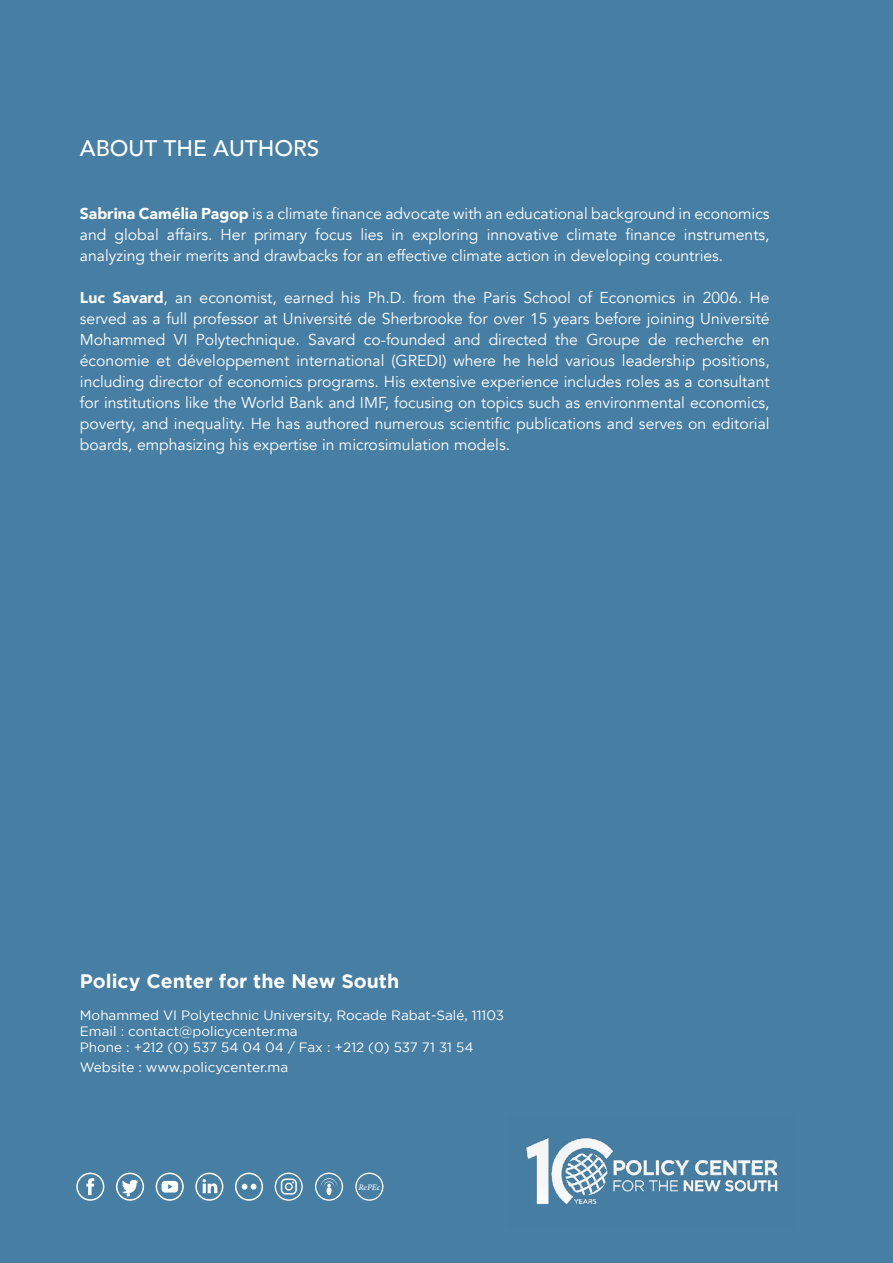
<style>
.page{position:relative;width:893px;height:1263px;background:#477ea3}
.page>*{position:absolute;margin:0;border:0;box-sizing:border-box;transform-origin:0 0}
.t1{font:500 22.5px "Avenir";color:#fff}
.t2{font:700 19.5px "Gotham";color:#fff}
.t3{font:15.75px/21px "Avenir";color:#fff;text-align:justify}
.t4{font:13.5px/16.2px "Gotham";color:#fff}
.t5{font:italic 12px "Adobe Arabic";color:#fff}
.s1{font-weight:900}
</style>
<div class="page">
<svg style="left:76px;top:1172px;width:28px;height:29px"></svg>
<svg style="left:116px;top:1172px;width:28px;height:29px"></svg>
<svg style="left:156px;top:1172px;width:28px;height:29px"></svg>
<svg style="left:195px;top:1172px;width:28px;height:29px"></svg>
<svg style="left:235px;top:1172px;width:28px;height:29px"></svg>
<svg style="left:275px;top:1172px;width:28px;height:29px"></svg>
<svg style="left:315px;top:1172px;width:28px;height:29px"></svg>
<svg style="left:355px;top:1172px;width:28px;height:29px"></svg>
<img style="left:526px;top:1138px;width:252px;height:66px">
<h1 class="t1" style="left:80px;top:129px;width:241px">ABOUT THE AUTHORS</h1>
<p class="t3" style="left:80px;top:204px;width:691px"><span class="s1">Sabrina Camélia Pagop</span> is a climate finance advocate with an educational background in economics and global affairs. Her primary focus lies in exploring innovative climate finance instruments, analyzing their merits and drawbacks for an effective climate action in developing countries.</p>
<p class="t3" style="left:80px;top:288px;width:691px"><span class="s1">Luc Savard</span>, an economist, earned his Ph.D. from the Paris School of Economics in 2006. He served as a full professor at Université de Sherbrooke for over 15 years before joining Université Mohammed VI Polytechnique. Savard co-founded and directed the Groupe de recherche en économie et développement international (GREDI) where he held various leadership positions, including director of economics programs. His extensive experience includes roles as a consultant for institutions like the World Bank and IMF, focusing on topics such as environmental economics, poverty, and inequality. He has authored numerous scientific publications and serves on editorial boards, emphasizing his expertise in microsimulation models.</p>
<p class="t2" style="left:80px;top:970px;width:321px">Policy Center for the New South</p>
<p class="t4" style="left:80px;top:1006px;width:426px">Mohammed VI Polytechnic University, Rocade Rabat-Salé, 11103<br>Email : contact@policycenter.ma<br>Phone : +212 (0) 537 54 04 04 / Fax : +212 (0) 537 71 31 54</p>
<p class="t4" style="left:80px;top:1059px;width:210px">Website : www.policycenter.ma</p>
<p class="t5" style="left:358px;top:1179px;width:23px">RePEc</p>
</div>
